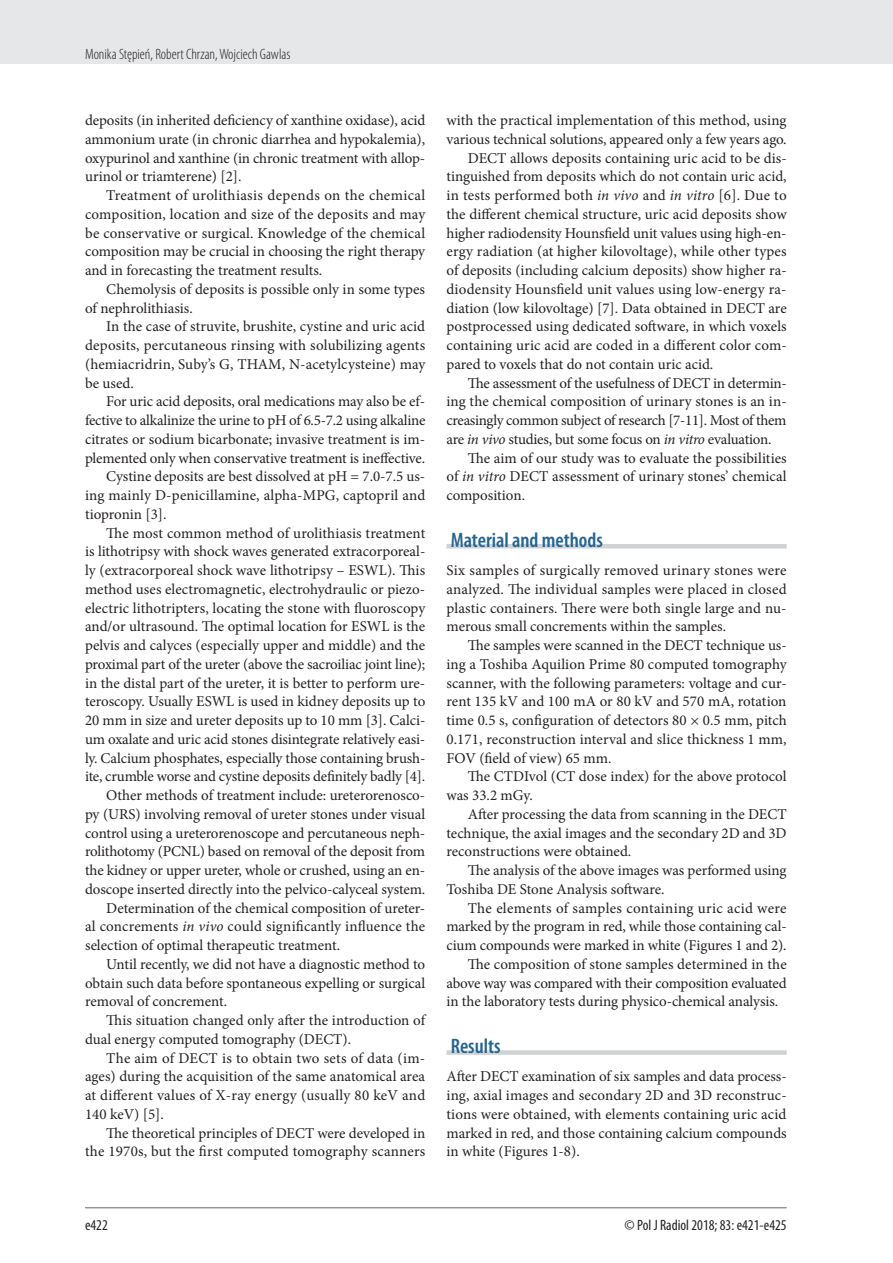
<style>
.page{position:relative;width:893px;height:1263px;background:#fff}
.page>*{position:absolute;margin:0;border:0;box-sizing:border-box;transform-origin:0 0}
.t1{font:600 condensed 21px "Myriad Pro";color:#24648f}
.t2{font:15px/18.8px "Minion Pro";letter-spacing:-.005em;color:#231f20;text-align:justify}
.t3{font:15px "Minion Pro";letter-spacing:.015em;color:#231f20}
.t4{font:15px "Minion Pro";letter-spacing:-.025em;color:#231f20}
.t5{font:15px "Minion Pro";letter-spacing:.02em;color:#231f20}
.t6{font:300 condensed 15px "Myriad Pro";color:#231f20}
.t7{font:condensed 15px "Myriad Pro";color:#231f20}
.s1{font-style:italic}
</style>
<div class="page">
<div style="left:0;top:0;width:893px;height:64px;background:#e6e7e9"></div>
<hr style="left:85px;top:1207px;width:702px;height:1px;background:#939598">
<hr style="left:446px;top:544px;width:341px;height:4px;background:#d1d2d4">
<div style="left:446px;top:1050px;width:341px;height:5px;background:#d1d2d4"></div>
<p class="t6" style="left:85px;top:45px;width:207px">Monika Stępień, Robert Chrzan, Wojciech Gawlas</p>
<p class="t2" style="left:85px;top:111px;width:342px">deposits (in inherited deficiency of xanthine oxidase), acid ammonium urate (in chronic diarrhea and hypokalemia), oxypurinol and xanthine (in chronic treatment with allop&shy;urinol or triamterene) [2].</p>
<p class="t2" style="left:85px;top:186px;width:342px;text-indent:21px">Treatment of urolithiasis depends on the chemical composition, location and size of the deposits and may be conservative or surgical. Knowledge of the chemical composition may be crucial in choosing the right therapy and in forecasting the treatment results.</p>
<p class="t2" style="left:85px;top:280px;width:341px;text-indent:21px">Chemolysis of deposits is possible only in some types of nephrolithiasis.</p>
<p class="t2" style="left:85px;top:317px;width:342px;text-indent:21px">In the case of struvite, brushite, cystine and uric acid deposits, percutaneous rinsing with solubilizing agents (hemiacridrin, Suby’s G, THAM, N-acetylcysteine) may be used.</p>
<p class="t2" style="left:106px;top:392px;width:320px">For uric acid deposits, oral medications may also be ef-</p>
<p class="t2" style="left:85px;top:411px;width:342px">fective to alkalinize the urine to pH of 6.5-7.2 using alkaline</p>
<p class="t2" style="left:85px;top:430px;width:342px">citrates or sodium bicarbonate; invasive treatment is im-</p>
<p class="t2" style="left:85px;top:448px;width:342px">plemented only when conservative treatment is ineffective.</p>
<p class="t2" style="left:106px;top:467px;width:320px">Cystine deposits are best dissolved at pH = 7.0-7.5 us-</p>
<p class="t3" style="left:85px;top:485px;width:342px">ing mainly D-penicillamine, alpha-MPG, captopril and</p>
<p class="t2" style="left:85px;top:505px;width:83px">tiopronin [3].</p>
<p class="t2" style="left:106px;top:523px;width:320px">The most common method of urolithiasis treatment</p>
<p class="t2" style="left:85px;top:542px;width:342px">is lithotripsy with shock waves generated extracorporeal-</p>
<p class="t2" style="left:85px;top:561px;width:342px">ly (extracorporeal shock wave lithotripsy – ESWL). This</p>
<p class="t2" style="left:85px;top:580px;width:342px">method uses electromagnetic, electrohydraulic or piezo-</p>
<p class="t2" style="left:85px;top:598px;width:342px">electric lithotripters, locating the stone with fluoroscopy</p>
<p class="t2" style="left:85px;top:617px;width:342px">and/or ultrasound. The optimal location for ESWL is the</p>
<p class="t2" style="left:85px;top:636px;width:342px">pelvis and calyces (especially upper and middle) and the</p>
<p class="t2" style="left:85px;top:655px;width:342px">proximal part of the ureter (above the sacroiliac joint line);</p>
<p class="t2" style="left:85px;top:673px;width:342px">in the distal part of the ureter, it is better to perform ure-</p>
<p class="t2" style="left:85px;top:692px;width:342px">teroscopy. Usually ESWL is used in kidney deposits up to</p>
<p class="t2" style="left:85px;top:711px;width:342px">20 mm in size and ureter deposits up to 10 mm [3]. Calci-</p>
<p class="t2" style="left:85px;top:730px;width:342px">um oxalate and uric acid stones disintegrate relatively easi-</p>
<p class="t2" style="left:85px;top:748px;width:342px">ly. Calcium phosphates, especially those containing brush-</p>
<p class="t2" style="left:85px;top:767px;width:342px">ite, crumble worse and cystine deposits definitely badly [4].</p>
<p class="t2" style="left:106px;top:786px;width:320px">Other methods of treatment include: ureterorenosco-</p>
<p class="t2" style="left:85px;top:805px;width:342px">py (URS) involving removal of ureter stones under visual</p>
<p class="t2" style="left:85px;top:823px;width:342px">control using a ureterorenoscope and percutaneous neph-</p>
<p class="t2" style="left:85px;top:842px;width:342px">rolithotomy (PCNL) based on removal of the deposit from</p>
<p class="t2" style="left:85px;top:861px;width:342px">the kidney or upper ureter, whole or crushed, using an en-</p>
<p class="t2" style="left:85px;top:880px;width:342px">doscope inserted directly into the pelvico-calyceal system.</p>
<p class="t2" style="left:106px;top:898px;width:320px">Determination of the chemical composition of ureter-</p>
<p class="t3" style="left:85px;top:916px;width:342px">al concrements <span class="s1">in vivo</span> could significantly influence the</p>
<p class="t2" style="left:85px;top:936px;width:257px">selection of optimal therapeutic treatment.</p>
<p class="t2" style="left:106px;top:955px;width:320px">Until recently, we did not have a diagnostic method to</p>
<p class="t2" style="left:85px;top:973px;width:342px">obtain such data before spontaneous expelling or surgical</p>
<p class="t2" style="left:85px;top:992px;width:144px">removal of concrement.</p>
<p class="t2" style="left:106px;top:1011px;width:320px">This situation changed only after the introduction of</p>
<p class="t2" style="left:85px;top:1030px;width:268px">dual energy computed tomography (DECT).</p>
<p class="t3" style="left:106px;top:1048px;width:320px">The aim of DECT is to obtain two sets of data (im-</p>
<p class="t2" style="left:85px;top:1067px;width:342px">ages) during the acquisition of the same anatomical area</p>
<p class="t3" style="left:85px;top:1085px;width:342px">at different values of X-ray energy (usually 80 keV and</p>
<p class="t2" style="left:85px;top:1105px;width:80px">140 keV) [5].</p>
<p class="t2" style="left:106px;top:1123px;width:320px">The theoretical principles of DECT were developed in</p>
<p class="t2" style="left:85px;top:1142px;width:342px">the 1970s, but the first computed tomography scanners</p>
<p class="t2" style="left:446px;top:111px;width:342px">with the practical implementation of this method, using</p>
<p class="t2" style="left:446px;top:130px;width:342px">various technical solutions, appeared only a few years ago.</p>
<p class="t2" style="left:468px;top:148px;width:320px">DECT allows deposits containing uric acid to be dis-</p>
<p class="t2" style="left:446px;top:167px;width:342px">tinguished from deposits which do not contain uric acid,</p>
<p class="t3" style="left:446px;top:185px;width:342px">in tests performed both <span class="s1">in vivo</span> and <span class="s1">in vitro</span> [6]. Due to</p>
<p class="t2" style="left:446px;top:205px;width:342px">the different chemical structure, uric acid deposits show</p>
<p class="t2" style="left:446px;top:223px;width:342px">higher radiodensity Hounsfield unit values using high-en-</p>
<p class="t2" style="left:446px;top:242px;width:342px">ergy radiation (at higher kilovoltage), while other types</p>
<p class="t2" style="left:446px;top:261px;width:342px">of deposits (including calcium deposits) show higher ra-</p>
<p class="t3" style="left:446px;top:279px;width:342px">diodensity Hounsfield unit values using low-energy ra-</p>
<p class="t2" style="left:446px;top:298px;width:342px">diation (low kilovoltage) [7]. Data obtained in DECT are</p>
<p class="t2" style="left:446px;top:317px;width:342px">postprocessed using dedicated software, in which voxels</p>
<p class="t2" style="left:446px;top:336px;width:342px">containing uric acid are coded in a different color com-</p>
<p class="t2" style="left:446px;top:355px;width:268px">pared to voxels that do not contain uric acid.</p>
<p class="t2" style="left:468px;top:373px;width:321px">The assessment of the usefulness of DECT in determin-</p>
<p class="t2" style="left:446px;top:392px;width:342px">ing the chemical composition of urinary stones is an in-</p>
<p class="t4" style="left:446px;top:410px;width:342px">creasingly common subject of research [7-11]. Most of them</p>
<p class="t2" style="left:446px;top:430px;width:326px">are <span class="s1">in vivo</span> studies, but some focus on <span class="s1">in vitro</span> evaluation.</p>
<p class="t2" style="left:468px;top:448px;width:320px">The aim of our study was to evaluate the possibilities</p>
<p class="t2" style="left:446px;top:467px;width:342px">of <span class="s1">in vitro</span> DECT assessment of urinary stones’ chemical</p>
<p class="t2" style="left:446px;top:486px;width:80px">composition.</p>
<h1 class="t1" style="left:451px;top:527px;width:154px">Material and methods</h1>
<p class="t2" style="left:446px;top:561px;width:342px">Six samples of surgically removed urinary stones were analyzed. The individual samples were placed in closed plastic containers. There were both single large and nu&shy;merous small concrements within the samples.</p>
<p class="t2" style="left:446px;top:636px;width:342px;text-indent:21px">The samples were scanned in the DECT technique us&shy;ing a Toshiba Aquilion Prime 80 computed tomography scanner, with the following parameters: voltage and cur&shy;rent 135 kV and 100 mA or 80 kV and 570 mA, rotation time 0.5 s, configuration of detectors 80 × 0.5 mm, pitch 0.171, reconstruction interval and slice thickness 1 mm, FOV (field of view) 65 mm.</p>
<p class="t2" style="left:446px;top:767px;width:342px;text-indent:21px">The CTDIvol (CT dose index) for the above protocol was 33.2 mGy.</p>
<p class="t2" style="left:446px;top:805px;width:342px;text-indent:21px">After processing the data from scanning in the DECT technique, the axial images and the secondary 2D and 3D reconstructions were obtained.</p>
<p class="t2" style="left:446px;top:861px;width:342px;text-indent:21px">The analysis of the above images was performed using<br>Toshiba DE Stone Analysis software.</p>
<p class="t5" style="left:468px;top:898px;width:320px">The elements of samples containing uric acid were</p>
<p class="t2" style="left:446px;top:917px;width:342px">marked by the program in red, while those containing cal-</p>
<p class="t2" style="left:446px;top:936px;width:342px">cium compounds were marked in white (Figures 1 and 2).</p>
<p class="t2" style="left:468px;top:955px;width:320px">The composition of stone samples determined in the</p>
<p class="t2" style="left:446px;top:973px;width:342px">above way was compared with their composition evaluated</p>
<p class="t2" style="left:446px;top:992px;width:333px">in the laboratory tests during physico-chemical analysis.</p>
<h1 class="t1" style="left:451px;top:1033px;width:51px">Results</h1>
<p class="t2" style="left:446px;top:1067px;width:342px">After DECT examination of six samples and data process&shy;ing, axial images and secondary 2D and 3D reconstruc&shy;tions were obtained, with elements containing uric acid marked in red, and those containing calcium compounds in white (Figures 1-8).</p>
<p class="t7" style="left:85px;top:1216px;width:24px">e422</p>
<p class="t7" style="left:625px;top:1216px;width:164px">© Pol J Radiol 2018; 83: e421-e425</p>
</div>
